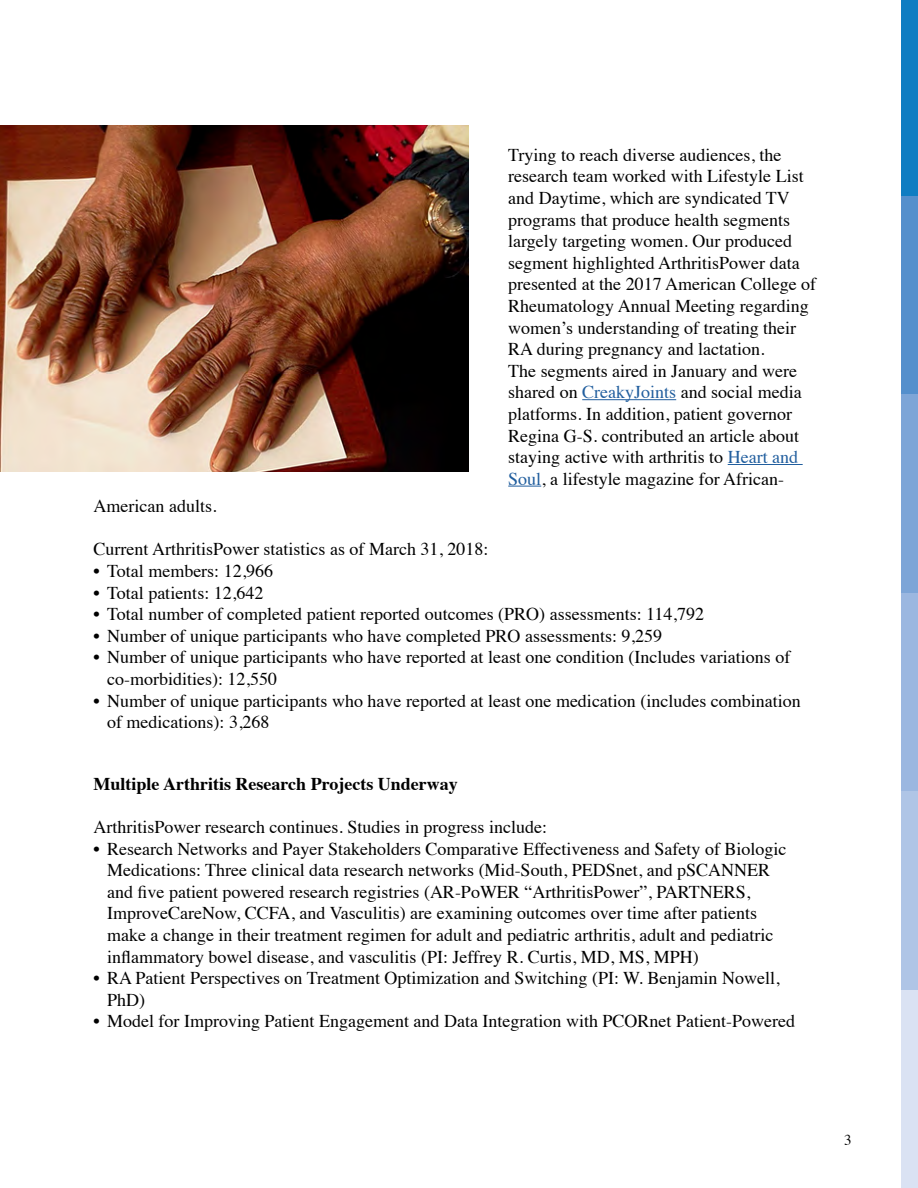
<style>
.page{position:relative;width:918px;height:1188px;background:#fff}
.page>*{position:absolute;margin:0;border:0;box-sizing:border-box;transform-origin:0 0}
.t1{font:18px/21.6px "Times";color:#000}
.t2{font:700 18px "Times";color:#000}
.t3{font:15px "Times";color:#000}
.s1{color:#215e9e}
</style>
<div class="page">
<div style="left:902px;top:990px;width:16px;height:198px;background:#dae2f3"></div>
<div style="left:902px;top:791px;width:16px;height:199px;background:#afc5e6"></div>
<div style="left:902px;top:592px;width:16px;height:199px;background:#9bb7e0"></div>
<div style="left:902px;top:394px;width:16px;height:198px;background:#7da5d7"></div>
<div style="left:902px;top:196px;width:16px;height:198px;background:#548fcc"></div>
<div style="left:902px;top:0;width:16px;height:195px;background:#0f7dc2"></div>
<hr style="left:582px;top:399px;width:94px;height:1px;background:#215e9e">
<hr style="left:728px;top:464px;width:75px;height:1px;background:#215e9e">
<hr style="left:508px;top:486px;width:33px;height:1px;background:#215e9e">
<img style="left:1px;top:126px;width:468px;height:345px">
<p class="t1" style="left:508px;top:142px;width:309px">Trying to reach diverse audiences, the research team worked with Lifestyle List and Daytime, which are syndicated TV programs that produce health segments largely targeting women. Our produced segment highlighted ArthritisPower data presented at the 2017 American College of Rheumatology Annual Meeting regarding women’s understanding of treating their RA during pregnancy and lactation.<br>The segments aired in January and were shared on <span class="s1">CreakyJoints</span> and social media platforms. In addition, patient governor Regina G-S. contributed an article about staying active with arthritis to <span class="s1">Heart and Soul</span>, a lifestyle magazine for African-</p>
<p class="t1" style="left:94px;top:494px;width:124px">American adults.</p>
<p class="t1" style="left:94px;top:537px;width:396px">Current ArthritisPower statistics as of March 31, 2018:</p>
<p class="t1" style="left:94px;top:559px;width:181px">• Total members: 12,966</p>
<p class="t1" style="left:94px;top:580px;width:171px">• Total patients: 12,642</p>
<p class="t1" style="left:94px;top:602px;width:612px">• Total number of completed patient reported outcomes (PRO) assessments: 114,792</p>
<p class="t1" style="left:94px;top:623px;width:570px">• Number of unique participants who have completed PRO assessments: 9,259</p>
<p class="t1" style="left:107px;top:645px;width:685px;text-indent:-14px">• Number of unique participants who have reported at least one condition (Includes variations of co-morbidities): 12,550</p>
<p class="t1" style="left:107px;top:688px;width:695px;text-indent:-14px">• Number of unique participants who have reported at least one medication (includes combination of medications): 3,268</p>
<p class="t2" style="left:94px;top:767px;width:366px">Multiple Arthritis Research Projects Underway</p>
<p class="t1" style="left:94px;top:815px;width:455px">ArthritisPower research continues. Studies in progress include:</p>
<p class="t1" style="left:107px;top:836px;width:681px;text-indent:-14px">• Research Networks and Payer Stakeholders Comparative Effectiveness and Safety of Biologic Medications: Three clinical data research networks (Mid-South, PEDSnet, and pSCANNER and five patient powered research registries (AR-PoWER “ArthritisPower”, PARTNERS, ImproveCareNow, CCFA, and Vasculitis) are examining outcomes over time after patients make a change in their treatment regimen for adult and pediatric arthritis, adult and pediatric inflammatory bowel disease, and vasculitis (PI: Jeffrey R. Curtis, MD, MS, MPH)</p>
<p class="t1" style="left:107px;top:966px;width:674px;text-indent:-14px">• RA Patient Perspectives on Treatment Optimization and Switching (PI: W. Benjamin Nowell,<br>PhD)</p>
<p class="t1" style="left:94px;top:1009px;width:703px">• Model for Improving Patient Engagement and Data Integration with PCORnet Patient-Powered</p>
<p class="t3" style="left:844px;top:1126px;width:9px">3</p>
</div>
